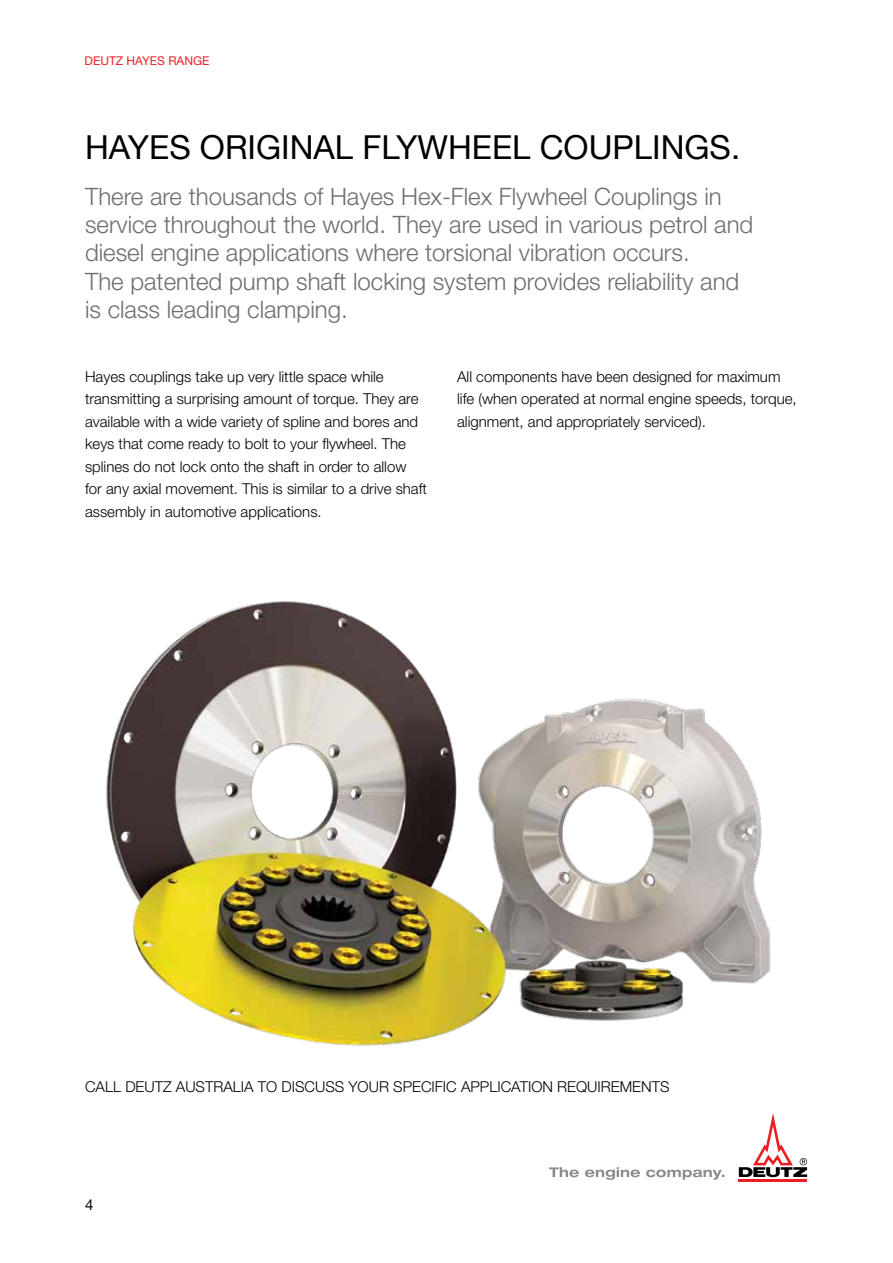
<style>
.page{position:relative;width:893px;height:1263px;background:#fff}
.page>*{position:absolute;margin:0;border:0;box-sizing:border-box;transform-origin:0 0}
.t1{font:33px "Helvetica Neue";color:#000}
.t2{font:300 24px/28.5px "Helvetica Neue";color:#6d6e71}
.t3{font:300 15px/22.5px "Helvetica Neue";color:#000}
.t4{font:15px "Helvetica Neue";color:#000}
.t5{font:12px "Helvetica Neue";color:#ed1d24}
</style>
<div class="page">
<svg style="left:549px;top:1167px;width:175px;height:13px"></svg>
<hr style="left:739px;top:1179px;width:68px;height:2px;background:#ed1d24">
<svg style="left:739px;top:1113px;width:68px;height:64px"></svg>
<img style="left:106px;top:601px;width:665px;height:445px">
<p class="t5" style="left:85px;top:52px;width:126px">DEUTZ HAYES RANGE</p>
<h1 class="t1" style="left:85px;top:123px;width:657px">HAYES ORIGINAL FLYWHEEL COUPLINGS.</h1>
<p class="t2" style="left:85px;top:181px;width:670px">There are thousands of Hayes Hex-Flex Flywheel Couplings in service throughout the world. They are used in various petrol and diesel engine applications where torsional vibration occurs.<br>The patented pump shaft locking system provides reliability and is class leading clamping.</p>
<p class="t3" style="left:85px;top:365px;width:343px">Hayes couplings take up very little space while transmitting a surprising amount of torque. They are available with a wide variety of spline and bores and keys that come ready to bolt to your flywheel. The splines do not lock onto the shaft in order to allow for any axial movement. This is similar to a drive shaft assembly in automotive applications.</p>
<p class="t3" style="left:457px;top:365px;width:341px">All components have been designed for maximum life (when operated at normal engine speeds, torque, alignment, and appropriately serviced).</p>
<p class="t3" style="left:85px;top:1075px;width:586px">CALL DEUTZ AUSTRALIA TO DISCUSS YOUR SPECIFIC APPLICATION REQUIREMENTS</p>
<p class="t4" style="left:85px;top:1193px;width:10px">4</p>
</div>
